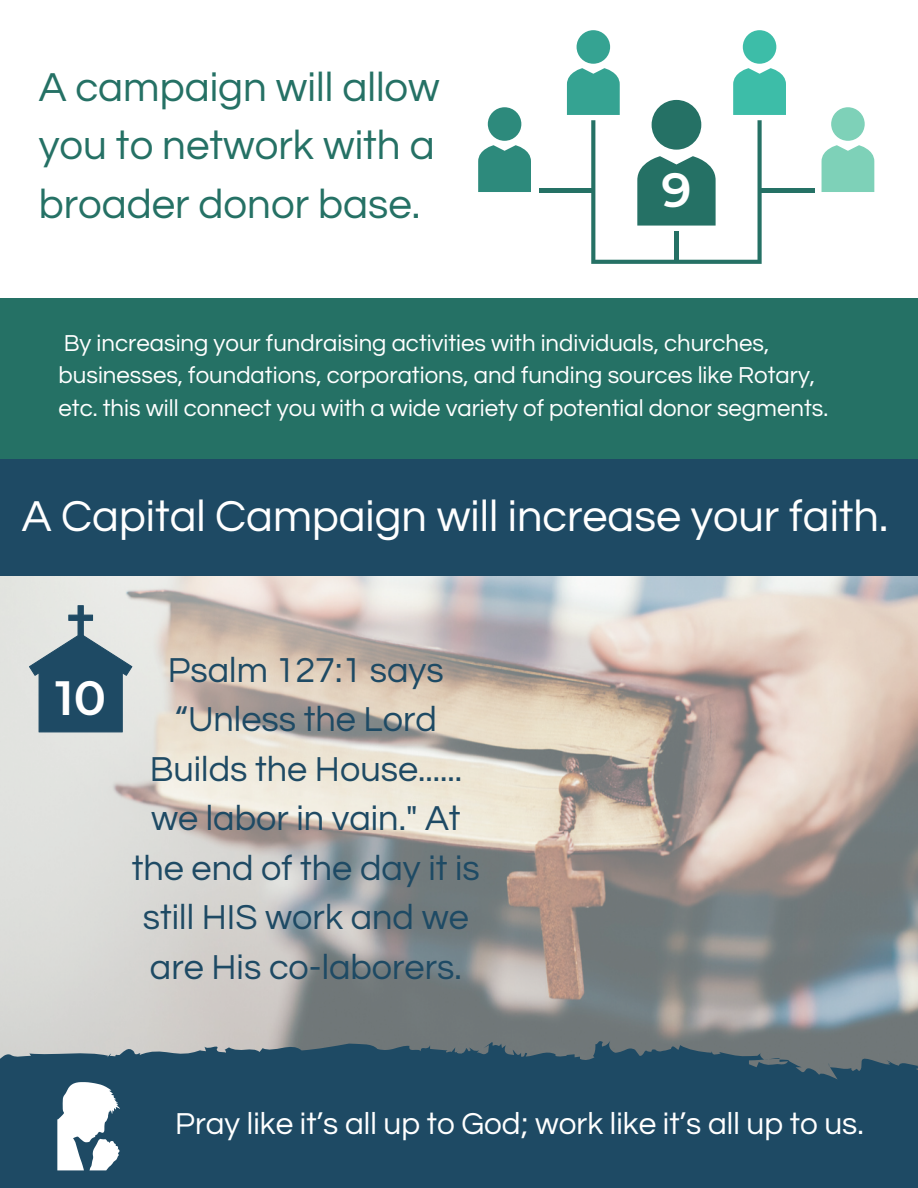
<style>
.page{position:relative;width:918px;height:1188px;background:#fff}
.page>*{position:absolute;margin:0;border:0;box-sizing:border-box;transform-origin:0 0}
.t1{font:600 48px "Montserrat";color:#fff}
.t2{font:45px "Questrial";color:#fff}
.t3{font:42px/58.5px "Questrial";color:#257165}
.t4{font:36px/49.5px "Questrial";color:#1e4a64;text-align:center}
.t5{font:31.5px "Questrial";color:#fff}
.t6{font:24px/32.7px "Questrial";color:#fff}
</style>
<div class="page">
<div style="left:0;top:298px;width:918px;height:161px;background:#257165"></div>
<img style="left:0;top:576px;width:917px;height:463px">
<div style="left:0;top:459px;width:918px;height:117px;background:#1e4a64"></div>
<div style="left:743px;top:30px;width:33px;height:34px;background:#3dbda8;border-radius:50%"></div>
<div style="left:831px;top:107px;width:34px;height:34px;background:#7ed1b8;border-radius:50%"></div>
<svg style="left:822px;top:145px;width:52px;height:47px;background:#88d4bd"></svg>
<div style="left:488px;top:107px;width:33px;height:34px;background:#2d8a7c;border-radius:50%"></div>
<svg style="left:478px;top:145px;width:53px;height:47px;background:#3f9487"></svg>
<div style="left:577px;top:30px;width:33px;height:34px;background:#35a392;border-radius:50%"></div>
<hr style="left:759px;top:189px;width:55px;height:4px;background:#257165">
<hr style="left:539px;top:189px;width:56px;height:4px;background:#257165">
<svg style="left:567px;top:68px;width:219px;height:196px"></svg>
<div style="left:0;top:1115px;width:918px;height:73px;background:#1e4a64"></div>
<svg style="left:0;top:1039px;width:918px;height:76px;background:#34586c"></svg>
<svg style="left:57px;top:1082px;width:63px;height:88px"></svg>
<svg style="left:29px;top:605px;width:103px;height:127px;background:#708b98"></svg>
<h3 class="t3" style="left:39px;top:59px;width:403px">A campaign will allow you to network with a broader donor base.</h3>
<h1 class="t1" style="left:661px;top:161px;width:32px">9</h1>
<p class="t6" style="left:59px;top:327px;width:771px">By increasing your fundraising activities with individuals, churches, businesses, foundations, corporations, and funding sources like Rotary, etc. this will connect you with a wide variety of potential donor segments.</p>
<h2 class="t2" style="left:22px;top:494px;width:868px">A Capital Campaign will increase your faith.</h2>
<h1 class="t1" style="left:55px;top:668px;width:52px">10</h1>
<h3 class="t4" style="left:132px;top:646px;width:350px">Psalm 127:1 says “Unless the Lord<br>Builds the House...... we labor in vain." At the end of the day it is still HIS work and we are His co-laborers.</h3>
<h3 class="t5" style="left:175px;top:1108px;width:690px">Pray like it’s all up to God; work like it’s all up to us.</h3>
</div>
